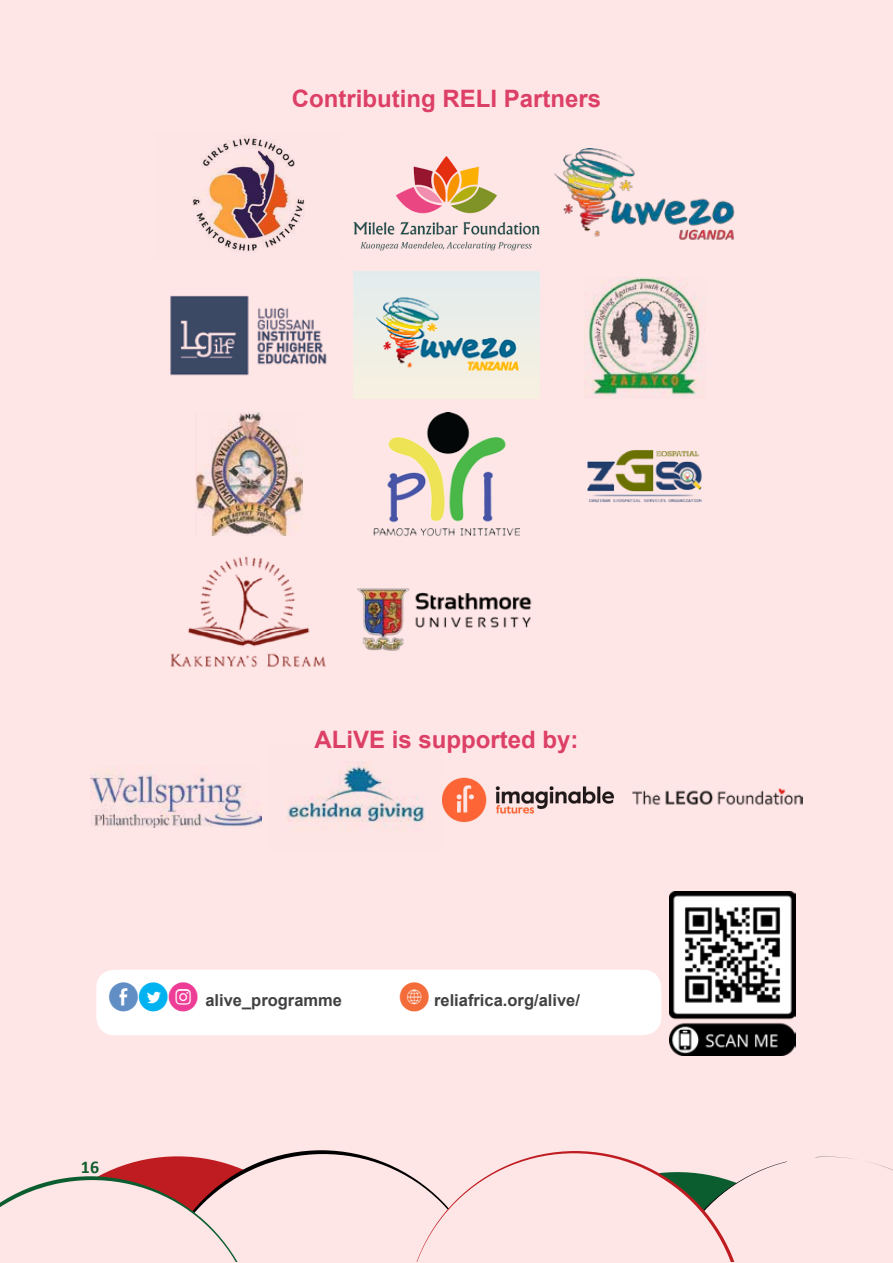
<style>
.page{position:relative;width:893px;height:1263px;background:#ffe6e6}
.page>*{position:absolute;margin:0;border:0;box-sizing:border-box;transform-origin:0 0}
.t1{font:700 24px "Arial";color:#dd4067}
.t2{font:700 18px "Calibri";color:#106835}
.t3{font:700 16.5px "Arial";color:#414042}
.s1{font-family:"Social Media Circled";font-weight:400;font-size:28.5px;color:#618ec4}
.s2{font-family:"Social Media Circled";font-weight:400;font-size:28.5px;color:#00b3f0}
.s3{font-family:"Social Media Circled";font-weight:400;font-size:28.5px;color:#ee3d96}
.s4{font-family:"Social Media Circled";font-weight:400;font-size:28.5px;color:#f36c39}
</style>
<div class="page">
<img style="left:669px;top:891px;width:127px;height:164px">
<div style="left:96px;top:970px;width:565px;height:65px;background:#fff;border-radius:18px"></div>
<img style="left:90px;top:766px;width:171px;height:61px">
<img style="left:286px;top:761px;width:139px;height:69px">
<img style="left:442px;top:777px;width:171px;height:46px">
<img style="left:632px;top:788px;width:171px;height:17px">
<img style="left:353px;top:157px;width:187px;height:93px">
<img style="left:353px;top:271px;width:187px;height:112px">
<img style="left:357px;top:588px;width:175px;height:63px">
<img style="left:170px;top:295px;width:157px;height:81px">
<img style="left:170px;top:556px;width:156px;height:111px">
<img style="left:554px;top:148px;width:181px;height:92px">
<img style="left:196px;top:412px;width:107px;height:123px">
<img style="left:587px;top:450px;width:115px;height:53px">
<img style="left:374px;top:412px;width:145px;height:125px">
<img style="left:584px;top:278px;width:121px;height:119px">
<img style="left:192px;top:137px;width:113px;height:115px">
<p class="t1" style="left:292px;top:83px;width:311px">Contributing RELI Partners</p>
<p class="t1" style="left:314px;top:723px;width:266px">ALiVE is supported by:</p>
<p class="t3" style="left:109px;top:989px;width:235px"><span class="s1">E</span><span class="s2">D</span><span class="s3">Q</span> alive_programme</p>
<p class="t3" style="left:399px;top:989px;width:182px"><span class="s4">K</span> reliafrica.org/alive/</p>
<p class="t2" style="left:81px;top:1155px;width:20px">16</p>
</div>
